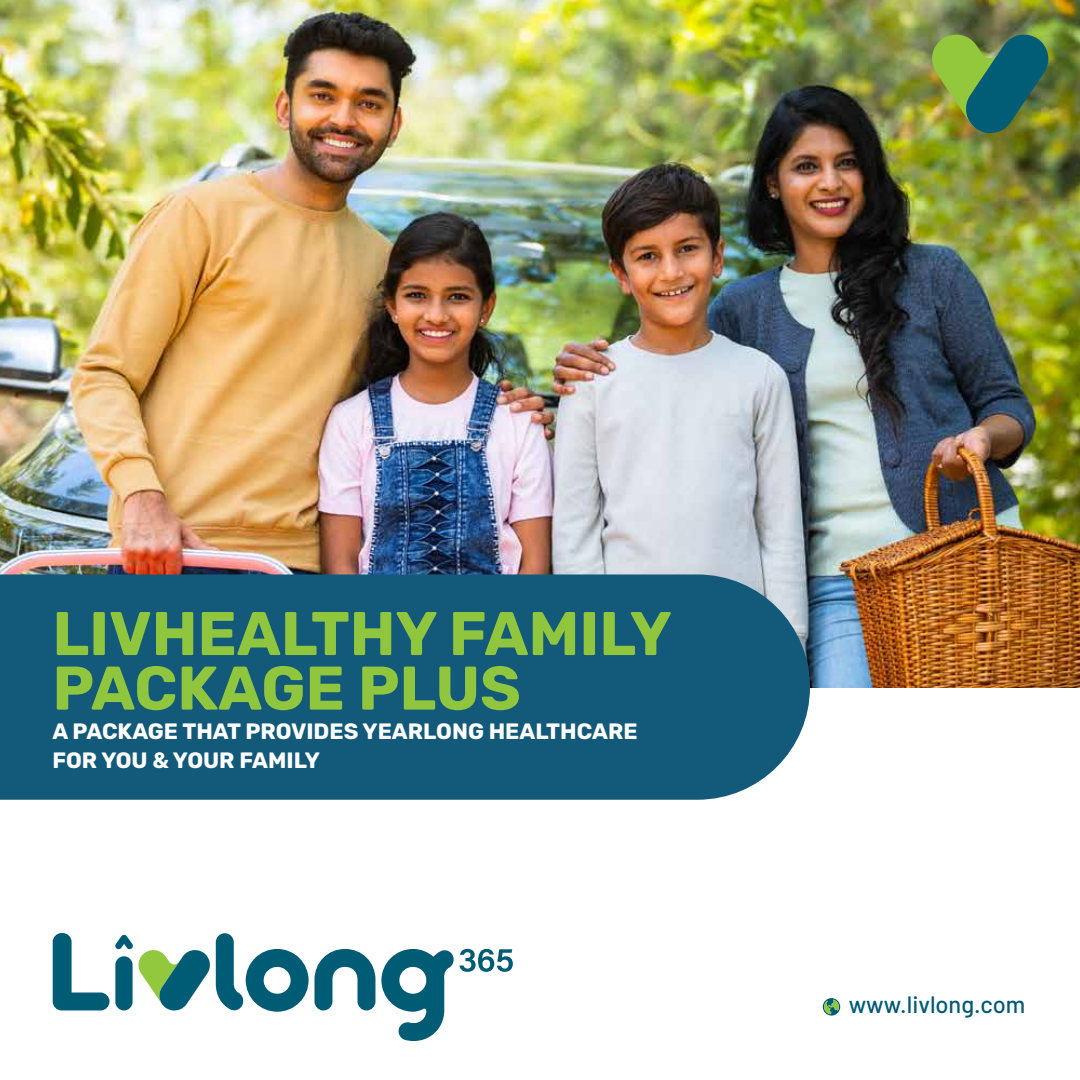
<style>
.page{position:relative;width:1080px;height:1080px;background:#fff}
.page>*{position:absolute;margin:0;border:0;box-sizing:border-box;transform-origin:0 0}
.t1{font:700 61.5px/54.6px "Rubik";color:#90c63e}
.t2{font:500 23.55px "Barlow";color:#005975}
.t3{font:700 22.2px/29.1px "Rubik";color:#fff}
</style>
<div class="page">
<img style="left:0;top:0;width:1080px;height:687px">
<img style="left:932px;top:35px;width:116px;height:98px">
<div style="left:0;top:574px;width:810px;height:226px;background:#135a7a"></div>
<svg style="left:823px;top:998px;width:17px;height:18px"></svg>
<svg style="left:315px;top:949px;width:60px;height:61px"></svg>
<svg style="left:460px;top:949px;width:53px;height:23px"></svg>
<svg style="left:381px;top:949px;width:73px;height:92px"></svg>
<svg style="left:53px;top:933px;width:256px;height:79px"></svg>
<h1 class="t1" style="left:52px;top:607px;width:621px">LIVHEALTHY FAMILY<br>PACKAGE PLUS</h1>
<p class="t3" style="left:52px;top:716px;width:587px">A PACKAGE THAT PROVIDES YEARLONG HEALTHCARE<br>FOR YOU &amp; YOUR FAMILY</p>
<p class="t2" style="left:849px;top:987px;width:178px">www.livlong.com</p>
</div>
